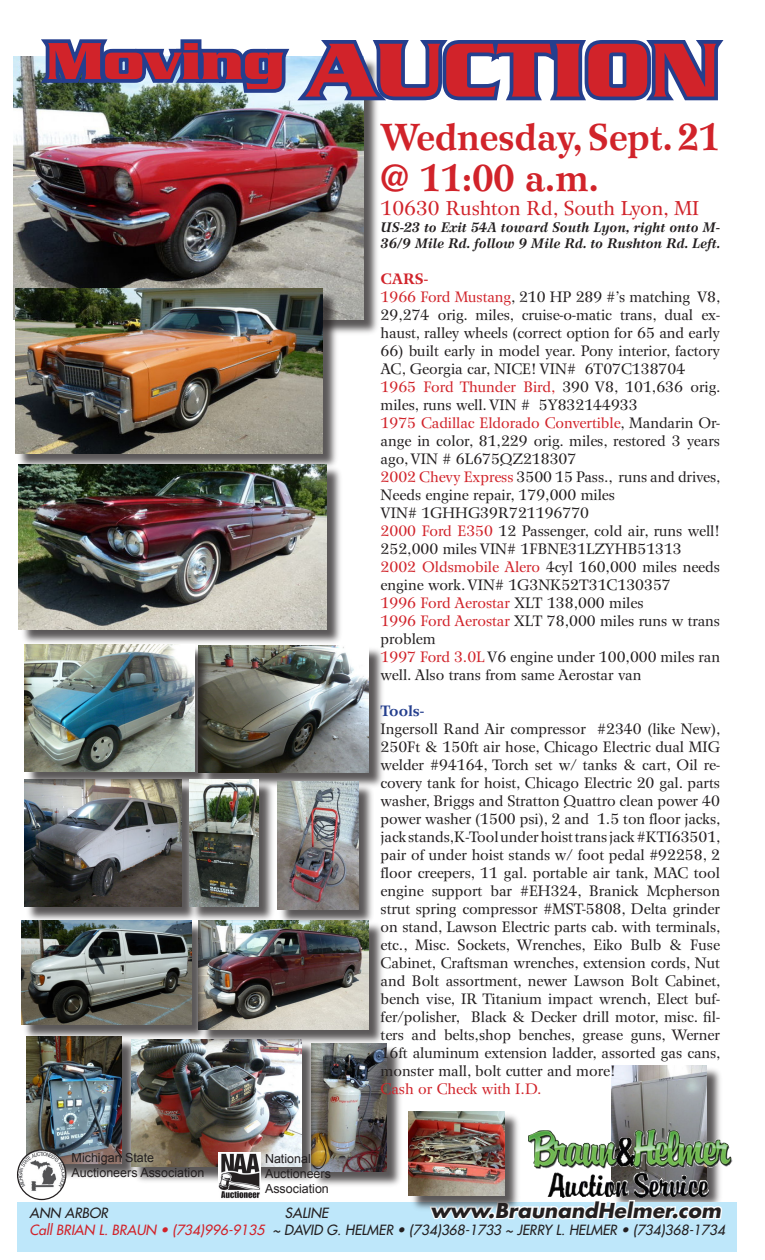
<style>
.page{position:relative;width:765px;height:1260px;background:#fff}
.page>*{position:absolute;margin:0;border:0;box-sizing:border-box;transform-origin:0 0}
.t1{font:700 82.5px "Serpentine";color:#d1232a}
.t2{font:700 37.5px/41.2px "Wilke";color:#d1232a;scale:.95 1}
.t3{font:20px "Wilke";color:#d1232a}
.t4{font:italic 700 20px "Futura";color:#231f20}
.t5{font:700 18.75px "Myriad Pro";letter-spacing:.01em;color:#231f20}
.t6{font:15px/18px "Wilke";color:#231f20}
.t7{font:15px "Wilke";color:#d1232a}
.t8{font:700 15px "Wilke";color:#253f8e}
.t9{font:700 15px "Wilke";color:#d1232a}
.t10{font:italic 13.75px "Futura";color:#231f20}
.t11{font:italic 700 13.75px/16.5px "Wilke";color:#231f20}
.t12{font:12.5px "Arial";color:#231f20}
.s1{color:#d1232a}
.s2{color:#231f20}
</style>
<div class="page">
<div style="left:312px;top:1045px;width:92px;height:144px;background:#231f20;opacity:.75"></div>
<img style="left:318px;top:1044px;width:69px;height:127px">
<div style="left:612px;top:1066px;width:112px;height:144px;background:#231f20;opacity:.75"></div>
<img style="left:611px;top:1065px;width:96px;height:128px">
<div style="left:28px;top:1037px;width:111px;height:144px;background:#231f20;opacity:.75"></div>
<img style="left:26px;top:1042px;width:96px;height:122px">
<div style="left:132px;top:1041px;width:186px;height:143px;background:#231f20;opacity:.75"></div>
<img style="left:131px;top:1042px;width:170px;height:125px">
<div style="left:17px;top:1202px;width:720px;height:50px;background:#bee7fa"></div>
<svg style="left:432px;top:1198px;width:292px;height:22px"></svg>
<svg style="left:18px;top:1150px;width:48px;height:50px"></svg>
<img style="left:18px;top:1150px;width:48px;height:44px">
<div style="left:17px;top:1149px;width:49px;height:51px;border:1px solid #231f20;border-radius:50%"></div>
<img style="left:219px;top:1153px;width:41px;height:46px">
<div style="left:14px;top:58px;width:366px;height:279px;background:#231f20;opacity:.75"></div>
<img style="left:13px;top:56px;width:351px;height:264px">
<div style="left:200px;top:646px;width:186px;height:144px;background:#231f20;opacity:.75"></div>
<img style="left:211px;top:646px;width:158px;height:127px">
<div style="left:16px;top:290px;width:322px;height:180px;background:#231f20;opacity:.75"></div>
<img style="left:15px;top:289px;width:307px;height:165px">
<svg style="left:33px;top:39px;width:691px;height:68px"></svg>
<div style="left:20px;top:466px;width:322px;height:180px;background:#231f20;opacity:.75"></div>
<img style="left:19px;top:464px;width:307px;height:165px">
<div style="left:26px;top:780px;width:172px;height:144px;background:#231f20;opacity:.75"></div>
<img style="left:24px;top:779px;width:158px;height:128px">
<div style="left:26px;top:645px;width:185px;height:144px;background:#231f20;opacity:.75"></div>
<img style="left:24px;top:644px;width:171px;height:128px">
<div style="left:200px;top:921px;width:186px;height:125px;background:#231f20;opacity:.75"></div>
<img style="left:208px;top:920px;width:161px;height:109px">
<div style="left:22px;top:921px;width:186px;height:121px;background:#231f20;opacity:.75"></div>
<img style="left:21px;top:920px;width:170px;height:105px">
<div style="left:191px;top:780px;width:84px;height:144px;background:#231f20;opacity:.75"></div>
<img style="left:189px;top:779px;width:70px;height:128px">
<div style="left:279px;top:783px;width:95px;height:144px;background:#231f20;opacity:.75"></div>
<img style="left:278px;top:782px;width:80px;height:128px">
<div style="left:409px;top:1112px;width:113px;height:101px;background:#231f20;opacity:.75"></div>
<img style="left:409px;top:1111px;width:95px;height:85px">
<p class="t1" style="left:46px;top:22px;width:674px"><sup>MOVING</sup> AUCTION</p>
<p class="t12" style="left:72px;top:1151px;width:84px">Michigan State</p>
<p class="t12" style="left:72px;top:1166px;width:134px">Auctioneers Association</p>
<p class="t12" style="left:265px;top:1152px;width:47px">National</p>
<p class="t12" style="left:265px;top:1167px;width:67px">Auctioneers</p>
<p class="t12" style="left:265px;top:1182px;width:65px">Association</p>
<p class="t2" style="left:381px;top:116px;width:359px">Wednesday, Sept. 21 @ 11:00 a.m.</p>
<p class="t3" style="left:381px;top:197px;width:320px">10630 Rushton Rd, South Lyon, MI</p>
<p class="t11" style="left:381px;top:219px;width:342px">US-23 to Exit 54A toward South Lyon, right onto M-<br>36/9 Mile Rd. follow 9 Mile Rd. to Rushton Rd. Left.</p>
<p class="t9" style="left:381px;top:270px;width:49px">CARS-</p>
<p class="t6" style="left:381px;top:288px;width:342px;text-align:justify"><span class="s1">1966 Ford Mustang</span>, 210 HP 289 #’s matching V8, 29,274 orig. miles, cruise-o-matic trans, dual ex&shy;haust, ralley wheels (correct option for 65 and early</p>
<p class="t6" style="left:381px;top:342px;width:341px">66) built early in model year. Pony interior, factory<br>AC, Georgia car, NICE! VIN# 6T07C138704</p>
<p class="t6" style="left:381px;top:378px;width:342px"><span class="s1">1965 Ford Thunder Bird,</span> 390 V8, 101,636 orig. miles, runs well. VIN # 5Y832144933</p>
<p class="t6" style="left:381px;top:414px;width:341px;text-align:justify"><span class="s1">1975 Cadillac Eldorado Convertible</span>, Mandarin Or&shy;ange in color, 81,229 orig. miles, restored 3 years ago, VIN # 6L675QZ218307</p>
<p class="t6" style="left:381px;top:468px;width:342px"><span class="s1">2002 Chevy Express</span> 3500 15 Pass., runs and drives,<br>Needs engine repair, 179,000 miles</p>
<p class="t6" style="left:381px;top:504px;width:210px">VIN# 1GHHG39R721196770</p>
<p class="t6" style="left:381px;top:522px;width:341px"><span class="s1">2000 Ford E350</span> 12 Passenger, cold air, runs well!<br>252,000 miles VIN# 1FBNE31LZYHB51313</p>
<p class="t6" style="left:381px;top:558px;width:341px"><span class="s1">2002 Oldsmobile Alero</span> 4cyl 160,000 miles needs engine work. VIN# 1G3NK52T31C130357</p>
<p class="t7" style="left:381px;top:594px;width:264px">1996 Ford Aerostar <span class="s2">XLT 138,000 miles</span></p>
<p class="t6" style="left:381px;top:612px;width:341px"><span class="s1">1996 Ford Aerostar</span> XLT 78,000 miles runs w trans problem</p>
<p class="t6" style="left:381px;top:648px;width:341px"><span class="s1">1997 Ford 3.0L</span> V6 engine under 100,000 miles ran well. Also trans from same Aerostar van</p>
<p class="t8" style="left:381px;top:702px;width:45px">Tools-</p>
<p class="t6" style="left:381px;top:720px;width:342px;text-align:justify">Ingersoll Rand Air compressor #2340 (like New), 250Ft &amp; 150ft air hose, Chicago Electric dual MIG welder #94164, Torch set w/ tanks &amp; cart, Oil re&shy;covery tank for hoist, Chicago Electric 20 gal. parts washer, Briggs and Stratton Quattro clean power 40 power washer (1500 psi), 2 and 1.5 ton floor jacks, jack stands,K-Tool under hoist trans jack #KTI63501, pair of under hoist stands w/ foot pedal #92258, 2 floor creepers, 11 gal. portable air tank, MAC tool engine support bar #EH324, Branick Mcpherson strut spring compressor #MST-5808, Delta grinder on stand, Lawson Electric parts cab. with terminals, etc., Misc. Sockets, Wrenches, Eiko Bulb &amp; Fuse Cabinet, Craftsman wrenches, extension cords, Nut and Bolt assortment, newer Lawson Bolt Cabinet, bench vise, IR Titanium impact wrench, Elect buf&shy;fer/polisher, Black &amp; Decker drill motor, misc. fil&shy;ters and belts,shop benches, grease guns, Werner 16ft aluminum extension ladder, assorted gas cans, monster mall, bolt cutter and more!</p>
<p class="t7" style="left:381px;top:1080px;width:162px">Cash or Check with I.D.</p>
<p class="t10" style="left:29px;top:1204px;width:80px">ANN ARBOR</p>
<p class="t10" style="left:285px;top:1204px;width:45px">SALINE</p>
<p class="t4" style="left:430px;top:1197px;width:292px">www.BraunandHelmer.com</p>
<p class="t10" style="left:29px;top:1221px;width:697px"><span class="s1">Call BRIAN L. BRAUN • (734)996-9135</span> ~ DAVID G. HELMER • (734)368-1733 ~ JERRY L. HELMER • (734)368-1734</p>
<p class="t5" style="left:510px;top:1202px;width:235px">www.BraunandHelmer.com</p>
</div>
